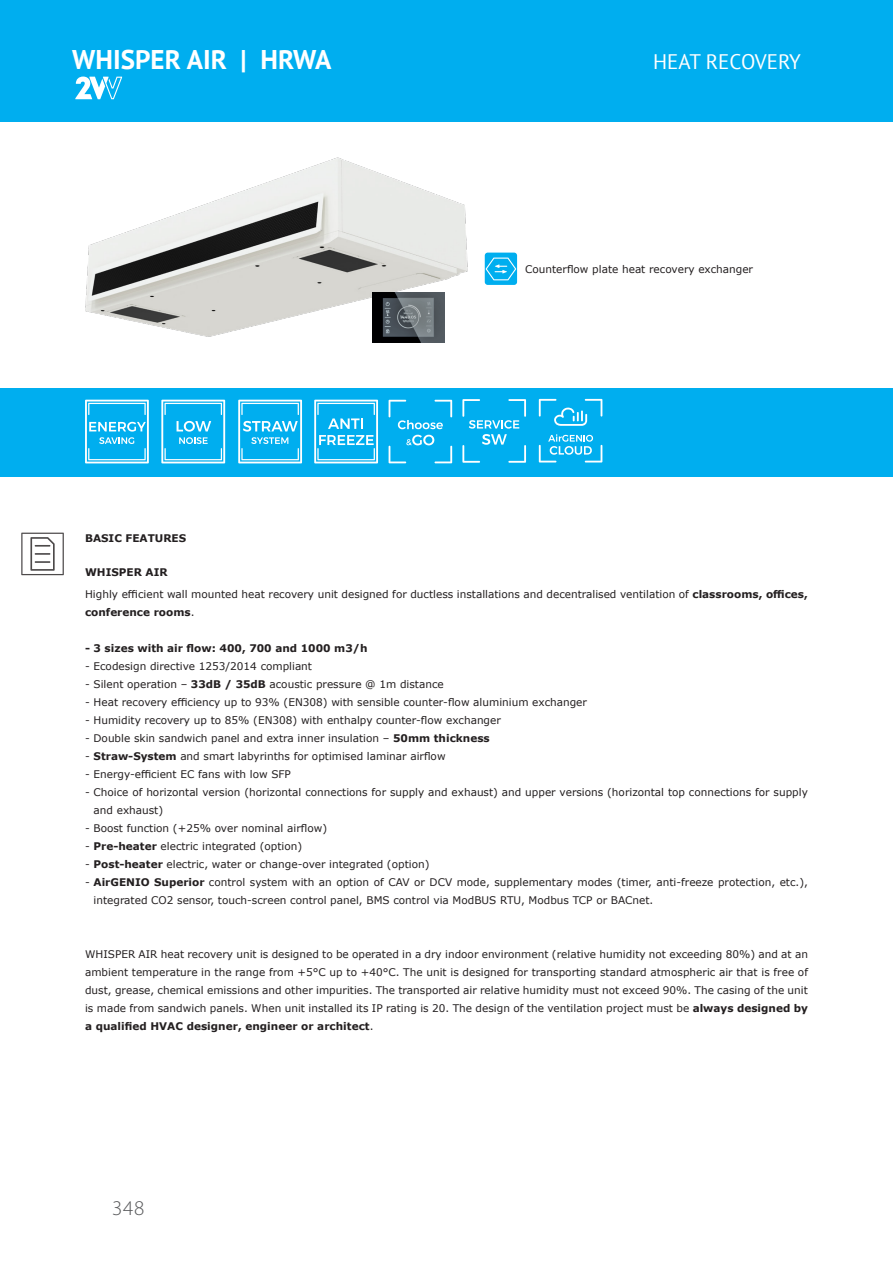
<style>
.page{position:relative;width:893px;height:1263px;background:#fff}
.page>*{position:absolute;margin:0;border:0;box-sizing:border-box;transform-origin:0 0}
.t1{font:700 27px "PT Sans";color:#fff}
.t2{font:21px "PT Sans";color:#fff}
.t3{font:300 21px "Myriad Pro";color:#57585a}
.t4{font:10.5px/18px "Verdana";color:#231f20}
.Titulek_TM{font:700 10.5px "Verdana";color:#231f20}
.s1{font-weight:700}
</style>
<div class="page">
<div style="left:0;top:0;width:893px;height:122px;background:#00aeef"></div>
<svg style="left:75px;top:76px;width:47px;height:23px"></svg>
<div style="left:0;top:388px;width:893px;height:89px;background:#00aeef"></div>
<svg style="left:85px;top:400px;width:64px;height:63px"></svg>
<svg style="left:161px;top:400px;width:64px;height:63px"></svg>
<svg style="left:238px;top:400px;width:64px;height:63px"></svg>
<svg style="left:314px;top:400px;width:64px;height:63px"></svg>
<svg style="left:389px;top:400px;width:63px;height:29px"></svg>
<svg style="left:389px;top:435px;width:63px;height:28px"></svg>
<svg style="left:462px;top:400px;width:64px;height:63px"></svg>
<svg style="left:485px;top:253px;width:32px;height:32px"></svg>
<img style="left:85px;top:157px;width:383px;height:185px">
<img style="left:372px;top:292px;width:72px;height:50px">
<svg style="left:539px;top:434px;width:63px;height:28px"></svg>
<svg style="left:539px;top:399px;width:63px;height:27px"></svg>
<svg style="left:21px;top:533px;width:43px;height:42px"></svg>
<h1 class="t1" style="left:72px;top:41px;width:261px">WHISPER AIR | HRWA</h1>
<h2 class="t2" style="left:653px;top:48px;width:149px">HEAT RECOVERY</h2>
<p class="t4" style="left:525px;top:260px;width:229px">Counterflow plate heat recovery exchanger</p>
<p class="Titulek_TM" style="left:85px;top:530px;width:103px">BASIC FEATURES</p>
<p class="Titulek_TM" style="left:85px;top:564px;width:84px">WHISPER AIR</p>
<p class="t4" style="left:85px;top:585px;width:724px">Highly efficient wall mounted heat recovery unit designed for ductless installations and decentralised ventilation of <span class="s1">classrooms, offices, conference rooms</span>.</p>
<p class="Titulek_TM" style="left:85px;top:641px;width:284px">- 3 sizes with air flow: 400, 700 and 1000 m3/h</p>
<p class="t4" style="left:85px;top:657px;width:229px">- Ecodesign directive 1253/2014 compliant</p>
<p class="t4" style="left:85px;top:675px;width:360px">- Silent operation – <span class="s1">33dB / 35dB</span> acoustic pressure @ 1m distance</p>
<p class="t4" style="left:85px;top:693px;width:503px">- Heat recovery efficiency up to 93% (EN308) with sensible counter-flow aluminium exchanger</p>
<p class="t4" style="left:85px;top:711px;width:417px">- Humidity recovery up to 85% (EN308) with enthalpy counter-flow exchanger</p>
<p class="t4" style="left:85px;top:729px;width:406px">- Double skin sandwich panel and extra inner insulation – <span class="s1">50mm thickness</span></p>
<p class="t4" style="left:85px;top:747px;width:362px">- <span class="s1">Straw-System</span> and smart labyrinths for optimised laminar airflow</p>
<p class="t4" style="left:85px;top:765px;width:207px">- Energy-efficient EC fans with low SFP</p>
<p class="t4" style="left:94px;top:783px;width:716px;text-indent:-9px">- Choice of horizontal version (horizontal connections for supply and exhaust) and upper versions (horizontal top connections for supply and exhaust)</p>
<p class="t4" style="left:85px;top:819px;width:244px">- Boost function (+25% over nominal airflow)</p>
<p class="t4" style="left:85px;top:837px;width:219px">- <span class="s1">Pre-heater</span> electric integrated (option)</p>
<p class="t4" style="left:85px;top:855px;width:346px">- <span class="s1">Post-heater</span> electric, water or change-over integrated (option)</p>
<p class="t4" style="left:94px;top:873px;width:716px;text-indent:-9px">- <span class="s1">AirGENIO Superior</span> control system with an option of CAV or DCV mode, supplementary modes (timer, anti-freeze protection, etc.), integrated CO2 sensor, touch-screen control panel, BMS control via ModBUS RTU, Modbus TCP or BACnet.</p>
<p class="t4" style="left:85px;top:945px;width:724px;text-align:justify">WHISPER AIR heat recovery unit is designed to be operated in a dry indoor environment (relative humidity not exceeding 80%) and at an ambient temperature in the range from +5°C up to +40°C. The unit is designed for transporting standard atmospheric air that is free of dust, grease, chemical emissions and other impurities. The transported air relative humidity must not exceed 90%. The casing of the unit is made from sandwich panels. When unit installed its IP rating is 20. The design of the ventilation project must be <span class="s1">always designed by a qualified HVAC designer, engineer or architect</span>.</p>
<h2 class="t3" style="left:112px;top:1195px;width:34px">348</h2>
</div>
